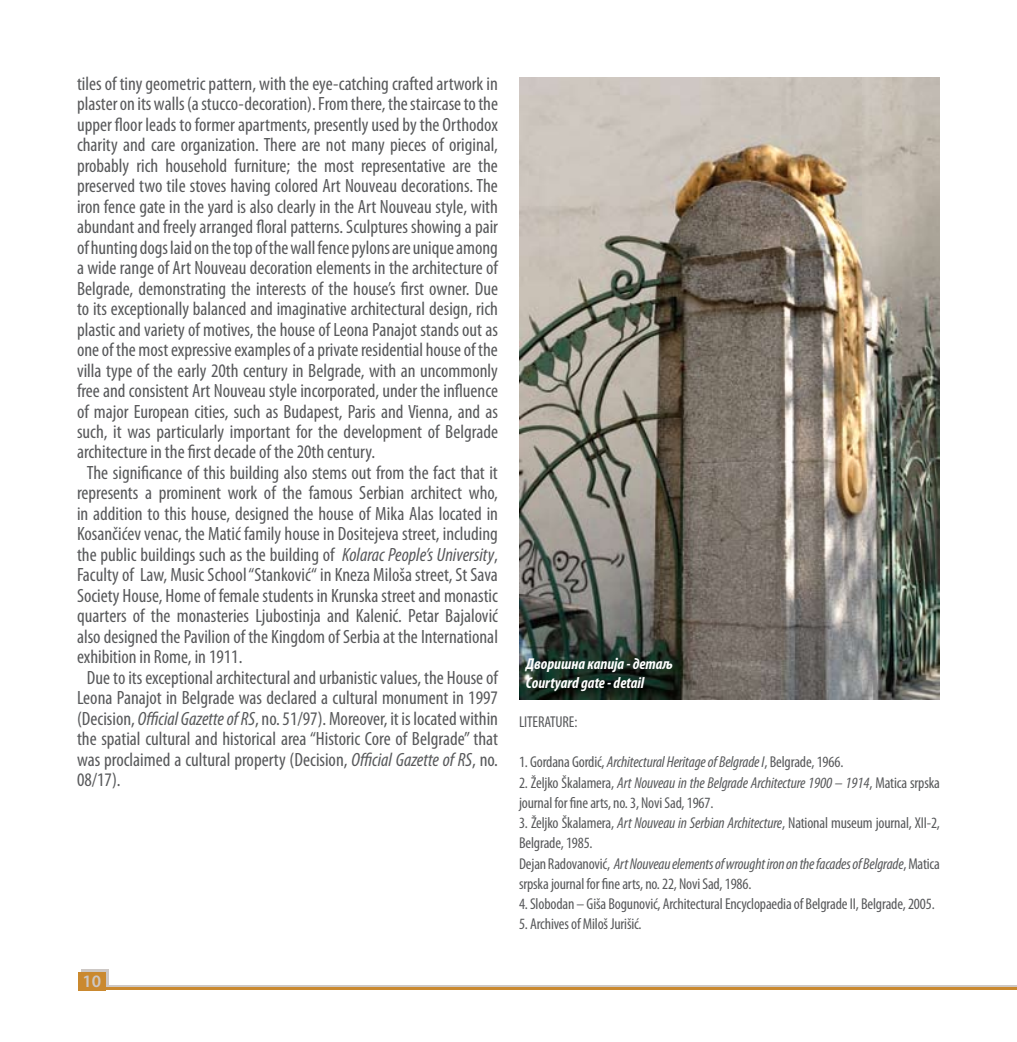
<style>
.page{position:relative;width:1017px;height:1042px;background:#fff}
.page>*{position:absolute;margin:0;border:0;box-sizing:border-box;transform-origin:0 0}
.t1{font:condensed 19.25px "Myriad Pro";color:#58595b}
.t2{font:600 17.5px "Myriad Pro";color:#cdc8c5}
.t3{font:condensed 15.75px/20.3px "Myriad Pro";letter-spacing:-.01em;color:#58595b}
.t4{font:italic condensed 15.75px "Myriad Pro";letter-spacing:-.01em;color:#58595b}
.t5{font:italic 700 condensed 15.75px/18.9px "Myriad Pro";color:#fff}
.s1{font-style:italic}
.s2{font-style:normal}
</style>
<div class="page">
<div style="left:81px;top:969px;width:27px;height:19px;background:#cdc8c5"></div>
<hr style="left:96px;top:985px;width:921px;height:2px;background:#cdc8c5">
<hr style="left:89px;top:987px;width:928px;height:3px;background:#ca892f">
<div style="left:79px;top:971px;width:27px;height:19px;background:#ca892f"></div>
<img style="left:519px;top:77px;width:421px;height:622px">
<p class="t1" style="left:77px;top:72px;width:422px">tiles of tiny geometric pattern, with the eye-catching crafted artwork in</p>
<p class="t1" style="left:77px;top:92px;width:422px">plaster on its walls (a stucco-decoration). From there, the staircase to the</p>
<p class="t1" style="left:77px;top:113px;width:422px">upper floor leads to former apartments, presently used by the Orthodox</p>
<p class="t1" style="left:77px;top:133px;width:423px">charity and care organization. There are not many pieces of original,</p>
<p class="t1" style="left:77px;top:154px;width:422px">probably rich household furniture; the most representative are the</p>
<p class="t1" style="left:77px;top:174px;width:422px">preserved two tile stoves having colored Art Nouveau decorations. The</p>
<p class="t1" style="left:77px;top:195px;width:422px">iron fence gate in the yard is also clearly in the Art Nouveau style, with</p>
<p class="t1" style="left:77px;top:215px;width:422px">abundant and freely arranged floral patterns. Sculptures showing a pair</p>
<p class="t1" style="left:77px;top:236px;width:422px">of hunting dogs laid on the top of the wall fence pylons are unique among</p>
<p class="t1" style="left:77px;top:256px;width:422px">a wide range of Art Nouveau decoration elements in the architecture of</p>
<p class="t1" style="left:77px;top:277px;width:423px">Belgrade, demonstrating the interests of the house’s first owner. Due</p>
<p class="t1" style="left:77px;top:297px;width:422px">to its exceptionally balanced and imaginative architectural design, rich</p>
<p class="t1" style="left:77px;top:317px;width:422px">plastic and variety of motives, the house of Leona Panajot stands out as</p>
<p class="t1" style="left:77px;top:338px;width:422px">one of the most expressive examples of a private residential house of the</p>
<p class="t1" style="left:77px;top:358px;width:422px">villa type of the early 20th century in Belgrade, with an uncommonly</p>
<p class="t1" style="left:77px;top:379px;width:423px">free and consistent Art Nouveau style incorporated, under the influence</p>
<p class="t1" style="left:77px;top:399px;width:422px">of major European cities, such as Budapest, Paris and Vienna, and as</p>
<p class="t1" style="left:77px;top:420px;width:423px">such, it was particularly important for the development of Belgrade</p>
<p class="t1" style="left:77px;top:440px;width:300px">architecture in the first decade of the 20th century.</p>
<p class="t1" style="left:87px;top:461px;width:412px">The significance of this building also stems out from the fact that it</p>
<p class="t1" style="left:77px;top:481px;width:422px">represents a prominent work of the famous Serbian architect who,</p>
<p class="t1" style="left:77px;top:502px;width:423px">in addition to this house, designed the house of Mika Alas located in</p>
<p class="t1" style="left:77px;top:522px;width:422px">Kosančićev venac, the Matić family house in Dositejeva street, including</p>
<p class="t1" style="left:77px;top:543px;width:422px">the public buildings such as the building of <span class="s1">Kolarac People’s University</span>,</p>
<p class="t1" style="left:77px;top:563px;width:422px">Faculty of Law, Music School “Stanković“ in Kneza Miloša street, St Sava</p>
<p class="t1" style="left:77px;top:584px;width:422px">Society House, Home of female students in Krunska street and monastic</p>
<p class="t1" style="left:77px;top:604px;width:422px">quarters of the monasteries Ljubostinja and Kalenić. Petar Bajalović</p>
<p class="t1" style="left:77px;top:625px;width:422px">also designed the Pavilion of the Kingdom of Serbia at the International</p>
<p class="t1" style="left:77px;top:645px;width:167px">exhibition in Rome, in 1911.</p>
<p class="t1" style="left:87px;top:666px;width:413px">Due to its exceptional architectural and urbanistic values, the House of</p>
<p class="t1" style="left:77px;top:686px;width:422px">Leona Panajot in Belgrade was declared a cultural monument in 1997</p>
<p class="t1" style="left:77px;top:707px;width:422px">(Decision, <span class="s1">Official Gazette of RS</span>, no. 51/97). Moreover, it is located within</p>
<p class="t1" style="left:77px;top:727px;width:422px">the spatial cultural and historical area “Historic Core of Belgrade” that</p>
<p class="t1" style="left:77px;top:748px;width:422px">was proclaimed a cultural property (Decision, <span class="s1">Official Gazette of RS</span>, no.</p>
<p class="t1" style="left:77px;top:768px;width:45px">08/17).</p>
<p class="t2" style="left:83px;top:969px;width:20px">10</p>
<p class="t5" style="left:526px;top:654px;width:149px">Дворишна капија - детаљ<br>Courtyard gate - detail</p>
<p class="t3" style="left:519px;top:711px;width:60px">LITERATURE:</p>
<p class="t4" style="left:519px;top:752px;width:326px"><span class="s2">1. Gordana Gordić,</span> Architectural Heritage of Belgrade I<span class="s2">, Belgrade, 1966.</span></p>
<p class="t3" style="left:519px;top:772px;width:423px">2. Željko Škalamera, <span class="s1">Art Nouveau in the Belgrade Architecture 1900 – 1914</span>, Matica srpska journal for fine arts, no. 3, Novi Sad, 1967.</p>
<p class="t3" style="left:519px;top:812px;width:423px">3. Željko Škalamera, <span class="s1">Art Nouveau in Serbian Architecture</span>, National museum journal, XII-2, Belgrade, 1985.<br>Dejan Radovanović, <span class="s1">Art Nouveau elements of wrought iron on the facades of Belgrade</span>, Matica srpska journal for fine arts, no. 22, Novi Sad, 1986.</p>
<p class="t3" style="left:519px;top:893px;width:417px">4. Slobodan – Giša Bogunović, Architectural Encyclopaedia of Belgrade II, Belgrade, 2005.</p>
<p class="t3" style="left:519px;top:914px;width:124px">5. Archives of Miloš Jurišić.</p>
</div>
